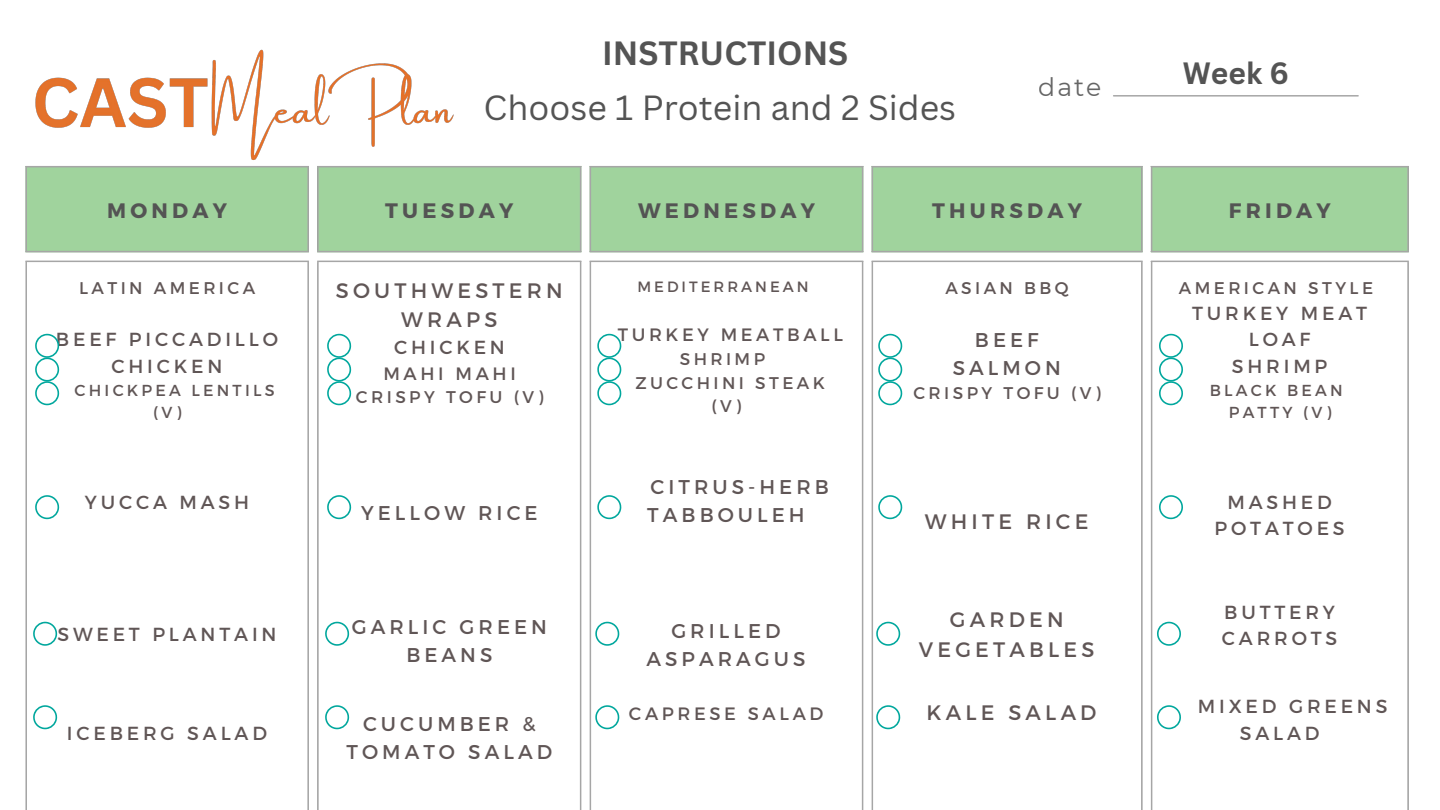
<style>
.page{position:relative;width:1440px;height:810px;background:#fff}
.page>*{position:absolute;margin:0;border:0;box-sizing:border-box;transform-origin:0 0}
.t1{font:34px "Canva Sans";color:#545454}
.t2{font:700 32.7px "Canva Sans";color:#545454}
.t3{font:700 30px "Canva Sans";color:#545454}
.t4{font:25.1px "Montserrat";color:#545454}
.t5{font:20.9px/29.2px "Montserrat";letter-spacing:.2em;color:#605656;text-align:center}
.t6{font:700 20.9px "Montserrat";letter-spacing:.2em;color:#545454}
.t7{font:19.9px/27.7px "Montserrat";letter-spacing:.2em;color:#605656;text-align:center}
.t8{font:18.9px/26.5px "Montserrat";letter-spacing:.2em;color:#605656;text-align:center}
.t9{font:17.9px "Montserrat";letter-spacing:.2em;color:#605656}
.t10{font:16.9px/23.6px "Montserrat";letter-spacing:.2em;color:#605656;text-align:center}
.t11{font:15.9px/22.2px "Montserrat";letter-spacing:.2em;color:#605656}
.t12{font:14.9px "Montserrat";letter-spacing:.2em;color:#605656}
</style>
<div class="page">
<hr style="left:1114px;top:95px;width:244px;height:2px;background:#a6a6a6">
<div style="left:27px;top:166px;width:1380px;height:86px;background:#a0d39d"></div>
<hr style="left:25px;top:167px;width:2px;height:84px;background:#a6a6a6">
<hr style="left:307px;top:167px;width:2px;height:84px;background:#a6a6a6">
<hr style="left:25px;top:251px;width:284px;height:1px;background:#a6a6a6">
<hr style="left:317px;top:167px;width:2px;height:84px;background:#a6a6a6">
<hr style="left:580px;top:167px;width:1px;height:84px;background:#a6a6a6">
<hr style="left:317px;top:166px;width:264px;height:1px;background:#a6a6a6">
<hr style="left:317px;top:251px;width:264px;height:1px;background:#a6a6a6">
<hr style="left:590px;top:167px;width:1px;height:84px;background:#a6a6a6">
<hr style="left:862px;top:167px;width:1px;height:84px;background:#a6a6a6">
<hr style="left:590px;top:166px;width:273px;height:1px;background:#a6a6a6">
<hr style="left:590px;top:251px;width:273px;height:1px;background:#a6a6a6">
<hr style="left:872px;top:167px;width:1px;height:84px;background:#a6a6a6">
<hr style="left:1141px;top:167px;width:2px;height:84px;background:#a6a6a6">
<hr style="left:872px;top:166px;width:271px;height:1px;background:#a6a6a6">
<hr style="left:872px;top:251px;width:271px;height:1px;background:#a6a6a6">
<hr style="left:1151px;top:167px;width:1px;height:84px;background:#a6a6a6">
<hr style="left:1407px;top:167px;width:2px;height:84px;background:#a6a6a6">
<hr style="left:1151px;top:166px;width:258px;height:1px;background:#a6a6a6">
<hr style="left:1151px;top:251px;width:258px;height:1px;background:#a6a6a6">
<hr style="left:25px;top:262px;width:2px;height:548px;background:#a6a6a6">
<hr style="left:307px;top:262px;width:2px;height:548px;background:#a6a6a6">
<hr style="left:25px;top:261px;width:284px;height:1px;background:#a6a6a6">
<hr style="left:25px;top:809px;width:284px;height:1px;background:#a6a6a6">
<hr style="left:317px;top:262px;width:2px;height:548px;background:#a6a6a6">
<hr style="left:580px;top:262px;width:1px;height:548px;background:#a6a6a6">
<hr style="left:317px;top:261px;width:264px;height:1px;background:#a6a6a6">
<hr style="left:317px;top:809px;width:264px;height:1px;background:#a6a6a6">
<hr style="left:590px;top:262px;width:1px;height:548px;background:#a6a6a6">
<hr style="left:862px;top:262px;width:1px;height:548px;background:#a6a6a6">
<hr style="left:590px;top:261px;width:273px;height:1px;background:#a6a6a6">
<hr style="left:590px;top:809px;width:273px;height:1px;background:#a6a6a6">
<hr style="left:872px;top:262px;width:1px;height:548px;background:#a6a6a6">
<hr style="left:1141px;top:262px;width:2px;height:548px;background:#a6a6a6">
<hr style="left:872px;top:261px;width:271px;height:1px;background:#a6a6a6">
<hr style="left:872px;top:809px;width:271px;height:1px;background:#a6a6a6">
<hr style="left:1151px;top:262px;width:1px;height:548px;background:#a6a6a6">
<hr style="left:1407px;top:262px;width:2px;height:548px;background:#a6a6a6">
<hr style="left:1151px;top:261px;width:258px;height:1px;background:#a6a6a6">
<hr style="left:1151px;top:809px;width:258px;height:1px;background:#a6a6a6">
<svg style="left:327px;top:495px;width:24px;height:24px"></svg>
<svg style="left:325px;top:622px;width:24px;height:24px"></svg>
<svg style="left:327px;top:334px;width:24px;height:71px"></svg>
<svg style="left:325px;top:705px;width:24px;height:24px"></svg>
<svg style="left:597px;top:495px;width:24px;height:24px"></svg>
<svg style="left:595px;top:622px;width:24px;height:24px"></svg>
<svg style="left:597px;top:334px;width:24px;height:71px"></svg>
<svg style="left:595px;top:705px;width:24px;height:24px"></svg>
<svg style="left:1159px;top:495px;width:24px;height:24px"></svg>
<svg style="left:1157px;top:622px;width:24px;height:24px"></svg>
<svg style="left:1159px;top:334px;width:24px;height:71px"></svg>
<svg style="left:1157px;top:705px;width:24px;height:24px"></svg>
<svg style="left:35px;top:495px;width:24px;height:24px"></svg>
<svg style="left:33px;top:622px;width:24px;height:24px"></svg>
<svg style="left:35px;top:334px;width:24px;height:71px"></svg>
<svg style="left:33px;top:705px;width:24px;height:24px"></svg>
<svg style="left:878px;top:495px;width:24px;height:24px"></svg>
<svg style="left:876px;top:622px;width:24px;height:24px"></svg>
<svg style="left:878px;top:334px;width:24px;height:71px"></svg>
<svg style="left:876px;top:705px;width:24px;height:24px"></svg>
<img style="left:25px;top:49px;width:429px;height:123px">
<p class="t2" style="left:602px;top:30px;width:248px">INSTRUCTIONS</p>
<p class="t1" style="left:484px;top:84px;width:474px">Choose 1 Protein and 2 Sides</p>
<h3 class="t4" style="left:1039px;top:71px;width:64px">date</h3>
<p class="t3" style="left:1183px;top:52px;width:107px">Week 6</p>
<p class="t6" style="left:107px;top:197px;width:121px">MONDAY</p>
<p class="t6" style="left:385px;top:197px;width:129px">TUESDAY</p>
<p class="t6" style="left:638px;top:197px;width:178px">WEDNESDAY</p>
<p class="t6" style="left:932px;top:197px;width:151px">THURSDAY</p>
<p class="t6" style="left:1229px;top:197px;width:103px">FRIDAY</p>
<p class="t10" style="left:79px;top:275px;width:178px">LATIN AMERICA</p>
<p class="t8" style="left:56px;top:325px;width:224px">BEEF PICCADILLO</p>
<p class="t8" style="left:112px;top:352px;width:112px">CHICKEN</p>
<p class="t11" style="left:153px;top:378px;width:123px;text-indent:-79px">CHICKPEA LENTILS (V)</p>
<p class="t5" style="left:336px;top:275px;width:228px">SOUTHWESTERN<br>WRAPS</p>
<p class="t8" style="left:394px;top:333px;width:112px">CHICKEN</p>
<p class="t9" style="left:383px;top:362px;width:134px">MAHI MAHI</p>
<p class="t10" style="left:356px;top:385px;width:189px">CRISPY TOFU (V)</p>
<p class="t12" style="left:637px;top:277px;width:173px">MEDITERRANEAN</p>
<p class="t9" style="left:618px;top:323px;width:227px">TURKEY MEATBALL</p>
<p class="t10" style="left:680px;top:346px;width:87px">SHRIMP</p>
<p class="t10" style="left:635px;top:370px;width:191px">ZUCCHINI STEAK (V)</p>
<p class="t10" style="left:945px;top:275px;width:125px">ASIAN BBQ</p>
<p class="t7" style="left:975px;top:325px;width:65px">BEEF</p>
<p class="t7" style="left:953px;top:353px;width:110px">SALMON</p>
<p class="t10" style="left:913px;top:381px;width:189px">CRISPY TOFU (V)</p>
<p class="t10" style="left:1179px;top:275px;width:196px">AMERICAN STYLE</p>
<p class="t8" style="left:1192px;top:299px;width:177px">TURKEY MEAT<br>LOAF</p>
<p class="t8" style="left:1232px;top:352px;width:97px">SHRIMP</p>
<p class="t11" style="left:1210px;top:378px;width:135px">BLACK BEAN</p>
<p class="t11" style="left:1229px;top:400px;width:104px">PATTY (V)</p>
<p class="t8" style="left:85px;top:488px;width:166px">YUCCA MASH</p>
<p class="t7" style="left:361px;top:499px;width:178px">YELLOW RICE</p>
<p class="t7" style="left:647px;top:473px;width:183px;text-align:left">CITRUS-HERB<br>TABBOULEH</p>
<p class="t5" style="left:925px;top:506px;width:165px">WHITE RICE</p>
<p class="t8" style="left:1215px;top:488px;width:132px">MASHED<br>POTATOES</p>
<p class="t8" style="left:57px;top:620px;width:221px">SWEET PLANTAIN</p>
<p class="t7" style="left:352px;top:612px;width:197px">GARLIC GREEN<br>BEANS</p>
<p class="t7" style="left:646px;top:617px;width:160px">GRILLED<br>ASPARAGUS</p>
<p class="t5" style="left:919px;top:604px;width:177px">GARDEN<br>VEGETABLES</p>
<p class="t8" style="left:1222px;top:598px;width:117px;text-align:left">BUTTERY<br>CARROTS</p>
<p class="t8" style="left:67px;top:719px;width:202px">ICEBERG SALAD</p>
<p class="t7" style="left:347px;top:709px;width:207px">CUCUMBER &amp;<br>TOMATO SALAD</p>
<p class="t9" style="left:629px;top:702px;width:196px">CAPRESE SALAD</p>
<p class="t5" style="left:927px;top:697px;width:172px">KALE SALAD</p>
<p class="t8" style="left:1240px;top:692px;width:149px;text-align:left;text-indent:-42px">MIXED GREENS<br>SALAD</p>
</div>
